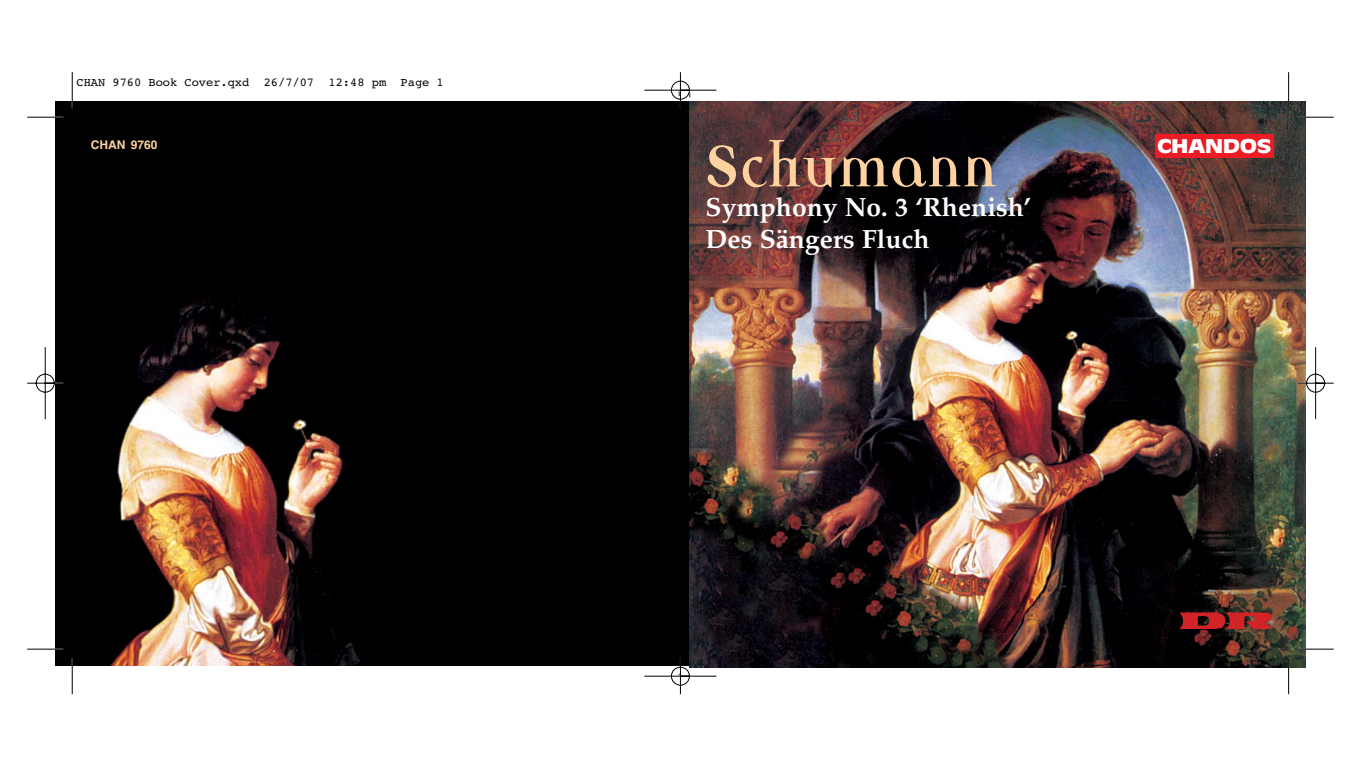
<style>
.page{position:relative;width:1361px;height:766px;background:#fff}
.page>*{position:absolute;margin:0;border:0;box-sizing:border-box;transform-origin:0 0}
.t1{font:700 69.6px "Democratica";color:#fed29f;scale:.9 1}
.t2{font:700 26.4px/31.7px "Palatino";color:#fff}
.t3{font:900 18.6px "Antique Olive";letter-spacing:-.02em;color:#fff;scale:1.29 1}
.t4{font:12px "Courier";color:#000}
.t5{font:700 12px "Helvetica";color:#fed29f}
.s1{font-size:94.2px}
</style>
<div class="page">
<img style="left:27px;top:72px;width:1307px;height:622px">
<p class="t4" style="left:76px;top:78px;width:369px">CHAN 9760 Book Cover.qxd 26/7/07 12:48 pm Page 1</p>
<p class="t5" style="left:91px;top:140px;width:68px">CHAN 9760</p>
<h1 class="t1" style="left:705px;top:141px;width:327px"><span class="s1">S</span>chumann</h1>
<h3 class="t3" style="left:1157px;top:138px;width:90px">CHANDOS</h3>
<h2 class="t2" style="left:705px;top:194px;width:327px">Symphony No. 3 ‘Rhenish’<br>Des Sängers Fluch</h2>
</div>
